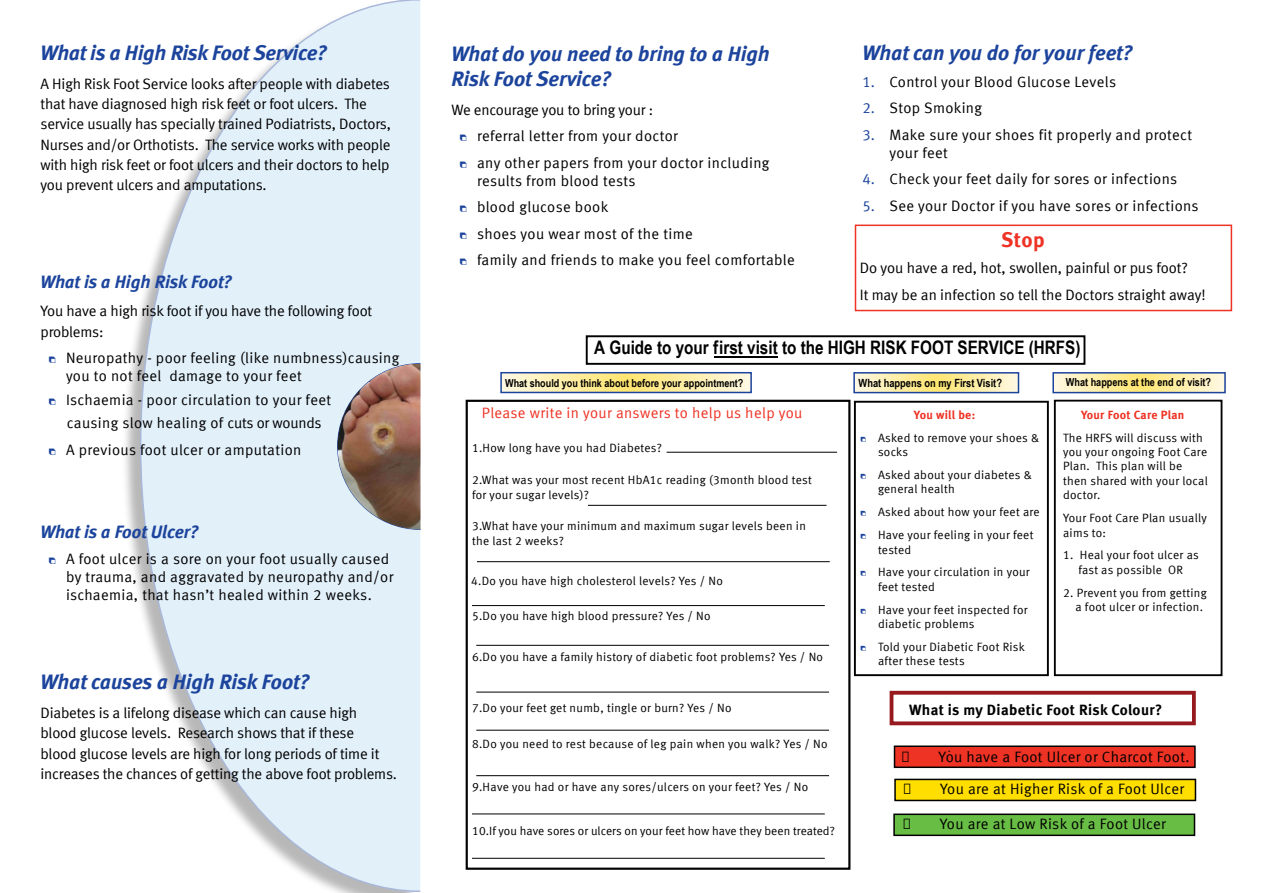
<style>
.page{position:relative;width:1263px;height:893px;background:#fff}
.page>*{position:absolute;margin:0;border:0;box-sizing:border-box;transform-origin:0 0}
.t1{font:italic 21px/25.2px "Meta Bold LF";color:#1c449c}
.t2{font:21px "Meta Bold LF";color:#ee3224}
.t3{font:700 18.6px "Arial Narrow";color:#010101}
.t4{font:italic 18px "Meta Bold LF";color:#1c449c}
.t5{font:15px/26.5px "Meta Normal LF";letter-spacing:.01em;color:#000}
.t6{font:15px/20.2px "Meta Normal LF";letter-spacing:-.01em;color:#000}
.t7{font:15px "Meta Normal LF";letter-spacing:.025em;color:#ee3224}
.t8{font:15px "Meta Bold LF";letter-spacing:.025em;color:#000}
.t9{font:15px/26.5px "Meta Normal LF";color:#1c449c;text-align:justify}
.t10{font:12px/14.4px "Meta Normal LF";letter-spacing:.025em;color:#000}
.t11{font:12px "Meta Normal LF";letter-spacing:.005em;color:#000}
.t12{font:12px "Meta Bold LF";letter-spacing:.025em;color:#ee3224}
.t13{font:700 11.25px "Arial Narrow";color:#010101}
.t14{font:700 11.1px "Arial Narrow";color:#010101}
.t15{font:700 10.2px "Arial Narrow";color:#010101}
</style>
<div class="page">
<div style="left:120px;top:1px;width:298px;height:892px;background:#000;opacity:.75"></div>
<svg style="left:139px;top:0;width:282px;height:893px"></svg>
<svg style="left:337px;top:363px;width:84px;height:167px"></svg>
<img style="left:338px;top:364px;width:82px;height:165px">
<div style="left:894px;top:814px;width:300px;height:21px;background:#68bd45"></div>
<div style="left:893px;top:813px;width:302px;height:23px;border:2px solid #000"></div>
<div style="left:895px;top:779px;width:300px;height:21px;background:#ffde00"></div>
<div style="left:894px;top:779px;width:302px;height:22px;border:2px solid #000"></div>
<div style="left:894px;top:746px;width:301px;height:21px;background:#ee3224"></div>
<div style="left:894px;top:745px;width:302px;height:23px;border:2px solid #000"></div>
<hr style="left:588px;top:505px;width:238px;height:1px;background:#000">
<hr style="left:666px;top:452px;width:171px;height:1px;background:#000">
<hr style="left:477px;top:561px;width:353px;height:1px;background:#000">
<hr style="left:472px;top:605px;width:353px;height:1px;background:#000">
<hr style="left:476px;top:645px;width:353px;height:1px;background:#000">
<hr style="left:476px;top:692px;width:353px;height:1px;background:#000">
<hr style="left:476px;top:730px;width:353px;height:1px;background:#000">
<hr style="left:476px;top:775px;width:353px;height:1px;background:#000">
<hr style="left:472px;top:814px;width:353px;height:1px;background:#000">
<hr style="left:472px;top:858px;width:353px;height:1px;background:#000">
<svg style="left:856px;top:375px;width:160px;height:15px;background:#ffeea8"></svg>
<div style="left:853px;top:372px;width:166px;height:21px;border:2px solid #1c449c"></div>
<svg style="left:503px;top:375px;width:246px;height:15px;background:#ffeea8"></svg>
<div style="left:500px;top:372px;width:252px;height:21px;border:2px solid #1c449c"></div>
<div style="left:854px;top:401px;width:195px;height:275px;border:2px solid #010101"></div>
<div style="left:466px;top:400px;width:384px;height:470px;border:2px solid #010101"></div>
<div style="left:1054px;top:400px;width:168px;height:276px;border:2px solid #010101"></div>
<div style="left:890px;top:691px;width:306px;height:34px;border:4px solid #971b1e"></div>
<hr style="left:714px;top:356px;width:64px;height:1px;background:#010101">
<div style="left:586px;top:335px;width:499px;height:30px;border:2px solid #010101"></div>
<svg style="left:1055px;top:375px;width:168px;height:15px;background:#ffeea8"></svg>
<div style="left:1052px;top:372px;width:174px;height:21px;border:2px solid #1c449c"></div>
<div style="left:855px;top:225px;width:377px;height:86px;border:2px solid #ee3224"></div>
<h1 class="t1" style="left:40px;top:40px;width:287px">What is a High Risk Foot Service?</h1>
<p class="t6" style="left:40px;top:73px;width:352px">A High Risk Foot Service looks after people with diabetes that have diagnosed high risk feet or foot ulcers. The service usually has specially trained Podiatrists, Doctors, Nurses and/or Orthotists. The service works with people with high risk feet or foot ulcers and their doctors to help you prevent ulcers and amputations.</p>
<h3 class="t4" style="left:40px;top:271px;width:193px">What is a High Risk Foot?</h3>
<p class="t6" style="left:40px;top:301px;width:333px">You have a high risk foot if you have the following foot problems:</p>
<p class="t5" style="left:66px;top:349px;width:335px;line-height:18px">Neuropathy - poor feeling (like numbness)causing you to not feel damage to your feet</p>
<p class="t5" style="left:66px;top:387px;width:267px;line-height:23.5px">Ischaemia - poor circulation to your feet causing slow healing of cuts or wounds</p>
<p class="t5" style="left:66px;top:436px;width:237px">A previous foot ulcer or amputation</p>
<h3 class="t4" style="left:40px;top:521px;width:159px">What is a Foot Ulcer?</h3>
<p class="t5" style="left:66px;top:550px;width:329px;line-height:18px">A foot ulcer is a sore on your foot usually caused by trauma, and aggravated by neuropathy and/or ischaemia, that hasn’t healed within 2 weeks.</p>
<h1 class="t1" style="left:40px;top:669px;width:270px">What causes a High Risk Foot?</h1>
<p class="t6" style="left:40px;top:702px;width:358px">Diabetes is a lifelong disease which can cause high blood glucose levels. Research shows that if these<br>blood glucose levels are high for long periods of time it increases the chances of getting the above foot problems.</p>
<h1 class="t1" style="left:451px;top:40px;width:320px">What do you need to bring to a High<br>Risk Foot Service?</h1>
<p class="t5" style="left:477px;top:96px;width:294px;text-indent:-26px">We encourage you to bring your :<br>referral letter from your doctor<br>any other papers from your doctor including</p>
<p class="t5" style="left:477px;top:167px;width:319px">results from blood tests<br>blood glucose book<br>shoes you wear most of the time<br>family and friends to make you feel comfortable</p>
<h1 class="t1" style="left:862px;top:40px;width:271px">What can you do for your feet?</h1>
<p class="t5" style="left:889px;top:68px;width:304px">Control your Blood Glucose Levels<br>Stop Smoking<br>Make sure your shoes fit properly and protect</p>
<p class="t5" style="left:889px;top:139px;width:311px">your feet<br>Check your feet daily for sores or infections<br>See your Doctor if you have sores or infections</p>
<p class="t9" style="left:862px;top:68px;width:14px">1.<br>2.<br>3.</p>
<p class="t9" style="left:862px;top:165px;width:14px">4.<br>5.</p>
<h1 class="t2" style="left:1001px;top:227px;width:45px">Stop</h1>
<p class="t5" style="left:860px;top:254px;width:347px">Do you have a red, hot, swollen, painful or pus foot?<br>It may be an infection so tell the Doctors straight away!</p>
<h2 class="t3" style="left:594px;top:333px;width:488px">A Guide to your first visit to the HIGH RISK FOOT SERVICE (HRFS)</h2>
<p class="t14" style="left:1066px;top:373px;width:147px">What happens at the end of visit?</p>
<p class="t14" style="left:505px;top:374px;width:240px">What should you think about before your appointment?</p>
<p class="t13" style="left:858px;top:375px;width:145px">What happens on my First Visit?</p>
<p class="t7" style="left:482px;top:404px;width:322px">Please write in your answers to help us help you</p>
<p class="t10" style="left:472px;top:440px;width:191px">1.How long have you had Diabetes?</p>
<p class="t10" style="left:472px;top:473px;width:341px">2.What was your most recent HbA1c reading (3month blood test for your sugar levels)?</p>
<p class="t10" style="left:472px;top:519px;width:335px">3.What have your minimum and maximum sugar levels been in the last 2 weeks?</p>
<p class="t10" style="left:471px;top:573px;width:253px">4.Do you have high cholesterol levels? Yes / No</p>
<p class="t10" style="left:472px;top:609px;width:240px">5.Do you have high blood pressure? Yes / No</p>
<p class="t10" style="left:472px;top:650px;width:353px">6.Do you have a family history of diabetic foot problems? Yes / No</p>
<p class="t10" style="left:472px;top:700px;width:261px">7.Do your feet get numb, tingle or burn? Yes / No</p>
<p class="t10" style="left:472px;top:736px;width:357px">8.Do you need to rest because of leg pain when you walk? Yes / No</p>
<p class="t10" style="left:472px;top:779px;width:338px">9.Have you had or have any sores/ulcers on your feet? Yes / No</p>
<p class="t11" style="left:472px;top:824px;width:364px">10.If you have sores or ulcers on your feet how have they been treated?</p>
<p class="t12" style="left:914px;top:407px;width:63px">You will be:</p>
<p class="t10" style="left:878px;top:430px;width:163px">Asked to remove your shoes &amp; socks</p>
<p class="t10" style="left:878px;top:467px;width:155px">Asked about your diabetes &amp; general health</p>
<p class="t10" style="left:878px;top:500px;width:163px;line-height:23px">Asked about how your feet are<br>Have your feeling in your feet</p>
<p class="t10" style="left:878px;top:538px;width:153px;line-height:23px">tested<br>Have your circulation in your</p>
<p class="t10" style="left:878px;top:575px;width:151px;line-height:23px">feet tested<br>Have your feet inspected for</p>
<p class="t10" style="left:878px;top:612px;width:148px;line-height:23px">diabetic problems<br>Told your Diabetic Foot Risk</p>
<p class="t10" style="left:878px;top:654px;width:88px">after these tests</p>
<p class="t12" style="left:1081px;top:407px;width:105px">Your Foot Care Plan</p>
<p class="t10" style="left:1063px;top:430px;width:146px">The HRFS will discuss with you your ongoing Foot Care<br>Plan. This plan will be then shared with your local doctor.</p>
<p class="t10" style="left:1063px;top:511px;width:145px">Your Foot Care Plan usually aims to:</p>
<p class="t10" style="left:1063px;top:548px;width:137px;text-align:center">1. Heal your foot ulcer as fast as possible OR</p>
<p class="t10" style="left:1075px;top:585px;width:133px;text-indent:-12px">2. Prevent you from getting a foot ulcer or infection.</p>
<p class="t8" style="left:909px;top:701px;width:254px">What is my Diabetic Foot Risk Colour?</p>
<p class="t5" style="left:901px;top:743px;width:289px">□ You have a Foot Ulcer or Charcot Foot.</p>
<p class="t5" style="left:903px;top:775px;width:282px">□ You are at Higher Risk of a Foot Ulcer</p>
<p class="t5" style="left:903px;top:810px;width:265px">□ You are at Low Risk of a Foot Ulcer</p>
<p class="t15" style="left:948px;top:740px;width:4px">.</p>
</div>
